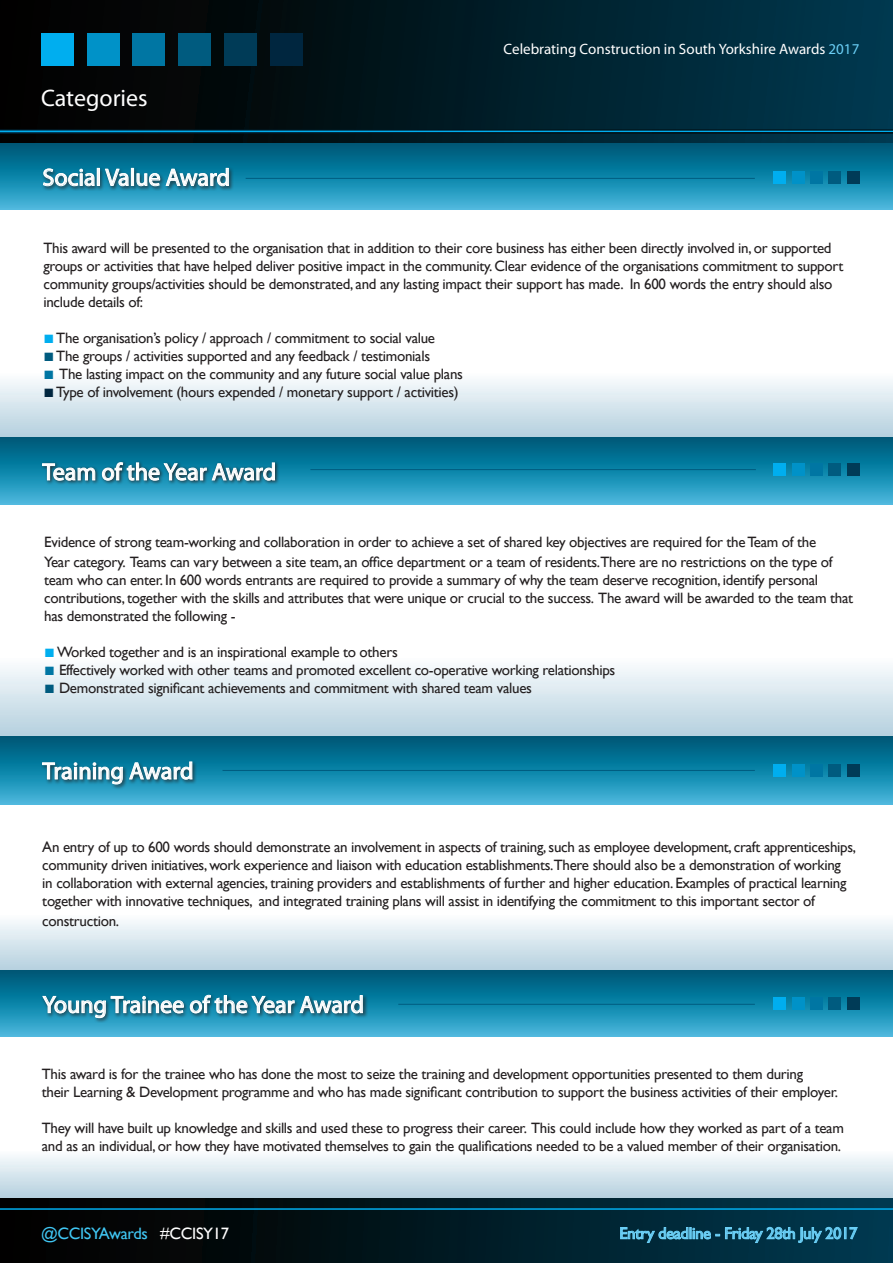
<style>
.page{position:relative;width:893px;height:1263px;background:#fff}
.page>*{position:absolute;margin:0;border:0;box-sizing:border-box;transform-origin:0 0}
.t1{font:24px "Myriad Pro";color:#fff}
.t2{font:16.5px "Gill Sans";letter-spacing:-.02em;color:#6bcff6}
.t3{font:16.5px "Gill Sans";letter-spacing:-.02em;color:#40c7f4}
.t4{font:15px/18px "Gill Sans";letter-spacing:-.02em;color:#231f20}
.t5{font:15px "Myriad Pro";color:#fff}
.s1{color:#6bcff6}
.s2{font-family:"Arial";font-size:18px;color:#00aeef}
.s3{font-family:"Arial";font-size:18px;color:#005b7f}
.s4{font-family:"Arial";font-size:18px;color:#0076a3}
.s5{font-family:"Arial";font-size:18px;color:#00263f}
.s6{color:#fff}
</style>
<div class="page">
<div style="left:0;top:914px;width:892px;height:57px;background:linear-gradient(to bottom,#fdfeff,#b4cfde)"></div>
<div style="left:0;top:656px;width:893px;height:81px;background:linear-gradient(to bottom,#feffff,#b3cfde)"></div>
<div style="left:0;top:0;width:893px;height:144px;background:linear-gradient(to right,#030000,#00384e)"></div>
<hr style="left:0;top:130px;width:893px;height:3px;background:#fff">
<div style="left:41px;top:33px;width:32px;height:32px;background:#00aeef"></div>
<div style="left:87px;top:33px;width:32px;height:32px;background:#0092c8"></div>
<div style="left:133px;top:33px;width:32px;height:32px;background:#0076a3"></div>
<div style="left:179px;top:33px;width:32px;height:32px;background:#005b7f"></div>
<div style="left:225px;top:33px;width:32px;height:32px;background:#003b57"></div>
<div style="left:271px;top:33px;width:32px;height:32px;background:#00263f"></div>
<svg style="left:0;top:437px;width:893px;height:67px;background:#1685a9"></svg>
<svg style="left:0;top:737px;width:893px;height:68px;background:#1686a9"></svg>
<div style="left:41px;top:760px;width:156px;height:29px;background:#231f20;opacity:.7"></div>
<svg style="left:42px;top:731px;width:151px;height:74px;background:#348eac"></svg>
<div style="left:41px;top:460px;width:239px;height:25px;background:#231f20;opacity:.9"></div>
<svg style="left:42px;top:437px;width:234px;height:68px;background:#2888a7"></svg>
<div style="left:0;top:372px;width:893px;height:65px;background:linear-gradient(to bottom,#fdfeff,#b4d0de)"></div>
<svg style="left:0;top:144px;width:893px;height:65px;background:#1685a9"></svg>
<hr style="left:0;top:131px;width:893px;height:1px;background:#00aeef">
<svg style="left:0;top:971px;width:893px;height:65px;background:#1685a8"></svg>
<svg style="left:41px;top:965px;width:322px;height:72px;background:#338eac"></svg>
<div style="left:773px;top:764px;width:13px;height:12px;background:#00aeef"></div>
<div style="left:792px;top:764px;width:12px;height:12px;background:#0092c8"></div>
<div style="left:810px;top:764px;width:13px;height:12px;background:#0076a3"></div>
<div style="left:828px;top:764px;width:13px;height:12px;background:#005b7f"></div>
<div style="left:847px;top:764px;width:13px;height:12px;background:#003b57"></div>
<div style="left:773px;top:463px;width:13px;height:13px;background:#00aeef"></div>
<div style="left:792px;top:463px;width:12px;height:13px;background:#0092c8"></div>
<div style="left:810px;top:463px;width:13px;height:13px;background:#0076a3"></div>
<div style="left:828px;top:463px;width:13px;height:13px;background:#005b7f"></div>
<div style="left:847px;top:463px;width:13px;height:13px;background:#003b57"></div>
<div style="left:773px;top:997px;width:13px;height:13px;background:#00aeef"></div>
<div style="left:792px;top:997px;width:12px;height:13px;background:#0092c8"></div>
<div style="left:810px;top:997px;width:13px;height:13px;background:#0076a3"></div>
<div style="left:828px;top:997px;width:13px;height:13px;background:#005b7f"></div>
<div style="left:847px;top:997px;width:13px;height:13px;background:#003b57"></div>
<hr style="left:310px;top:469px;width:446px;height:1px;background:#005b7f">
<hr style="left:223px;top:770px;width:532px;height:1px;background:#005b7f">
<hr style="left:398px;top:1004px;width:357px;height:1px;background:#005b7f">
<div style="left:0;top:1149px;width:893px;height:49px;background:linear-gradient(to bottom,#feffff,#b5d0de)"></div>
<div style="left:0;top:1198px;width:893px;height:65px;background:linear-gradient(to right,#030000,#00394f)"></div>
<svg style="left:620px;top:1227px;width:238px;height:16px;background:#22627b"></svg>
<hr style="left:0;top:1208px;width:893px;height:2px;background:#00aeef">
<div style="left:41px;top:166px;width:193px;height:25px;background:#231f20;opacity:.7"></div>
<svg style="left:42px;top:165px;width:53px;height:22px"></svg>
<div style="left:97px;top:168px;width:3px;height:18px;border:1px solid #fff"></div>
<svg style="left:104px;top:165px;width:25px;height:27px"></svg>
<div style="left:131px;top:168px;width:3px;height:18px;border:1px solid #fff"></div>
<svg style="left:136px;top:138px;width:93px;height:72px;background:#28819d"></svg>
<div style="left:773px;top:172px;width:13px;height:12px;background:#00aeef"></div>
<div style="left:792px;top:172px;width:12px;height:12px;background:#0092c8"></div>
<div style="left:810px;top:172px;width:13px;height:12px;background:#0076a3"></div>
<div style="left:828px;top:172px;width:13px;height:12px;background:#005b7f"></div>
<div style="left:847px;top:172px;width:13px;height:12px;background:#003b57"></div>
<hr style="left:246px;top:178px;width:509px;height:1px;background:#005b7f">
<p class="t1" style="left:41px;top:83px;width:108px">Categories</p>
<p class="t1" style="left:43px;top:163px;width:189px">Social Value Award</p>
<p class="t5" style="left:504px;top:40px;width:357px">Celebrating Construction in South Yorkshire Awards <span class="s1">2017</span></p>
<p class="t4" style="left:43px;top:240px;width:801px">This award will be presented to the organisation that in addition to their core business has either been directly involved in, or supported groups or activities that have helped deliver positive impact in the community. Clear evidence of the organisations commitment to support community groups/activities should be demonstrated, and any lasting impact their support has made. In 600 words the entry should also include details of:</p>
<p class="t4" style="left:43px;top:330px;width:393px"><span class="s2">■</span> The organisation’s policy / approach / commitment to social value</p>
<p class="t4" style="left:43px;top:348px;width:388px"><span class="s3">■</span> The groups / activities supported and any feedback / testimonials</p>
<p class="t4" style="left:43px;top:366px;width:421px"><span class="s4">■</span> The lasting impact on the community and any future social value plans</p>
<p class="t4" style="left:43px;top:384px;width:417px"><span class="s5">■</span> Type of involvement (hours expended / monetary support / activities)</p>
<p class="t1" style="left:43px;top:457px;width:235px">Team of the Year Award</p>
<p class="t4" style="left:44px;top:532px;width:790px;line-height:19.5px">Evidence of strong team-working and collaboration in order to achieve a set of shared key objectives are required for the Team of the<br>Year category. Teams can vary between a site team, an office department or a team of residents.There are no restrictions on the type of</p>
<p class="t4" style="left:44px;top:571px;width:810px">team who can enter. In 600 words entrants are required to provide a summary of why the team deserve recognition, identify personal contributions, together with the skills and attributes that were unique or crucial to the success. The award will be awarded to the team that has demonstrated the following -</p>
<p class="t4" style="left:44px;top:643px;width:355px"><span class="s2">■</span>Worked together and is an inspirational example to others</p>
<p class="t4" style="left:44px;top:661px;width:573px"><span class="s4">■</span> Effectively worked with other teams and promoted excellent co-operative working relationships</p>
<p class="t4" style="left:44px;top:679px;width:489px"><span class="s3">■</span> Demonstrated significant achievements and commitment with shared team values</p>
<p class="t1" style="left:43px;top:756px;width:152px">Training Award</p>
<p class="t4" style="left:42px;top:838px;width:815px">An entry of up to 600 words should demonstrate an involvement in aspects of training, such as employee development, craft apprenticeships, community driven initiatives, work experience and liaison with education establishments.There should also be a demonstration of working<br>in collaboration with external agencies, training providers and establishments of further and higher education. Examples of practical learning together with innovative techniques, and integrated training plans will assist in identifying the commitment to this important sector of</p>
<p class="t4" style="left:42px;top:912px;width:78px">construction.</p>
<p class="t1" style="left:43px;top:990px;width:323px">Young Trainee of the Year Award</p>
<p class="t4" style="left:42px;top:1066px;width:798px">This award is for the trainee who has done the most to seize the training and development opportunities presented to them during<br>their Learning &amp; Development programme and who has made significant contribution to support the business activities of their employer.</p>
<p class="t4" style="left:42px;top:1120px;width:804px">They will have built up knowledge and skills and used these to progress their career. This could include how they worked as part of a team and as an individual, or how they have motivated themselves to gain the qualifications needed to be a valued member of their organisation.</p>
<p class="t3" style="left:41px;top:1223px;width:190px">@CCISYAwards <span class="s6">#CCISY17</span></p>
<p class="t2" style="left:619px;top:1223px;width:239px">Entry deadline - Friday 28th July 2017</p>
</div>
